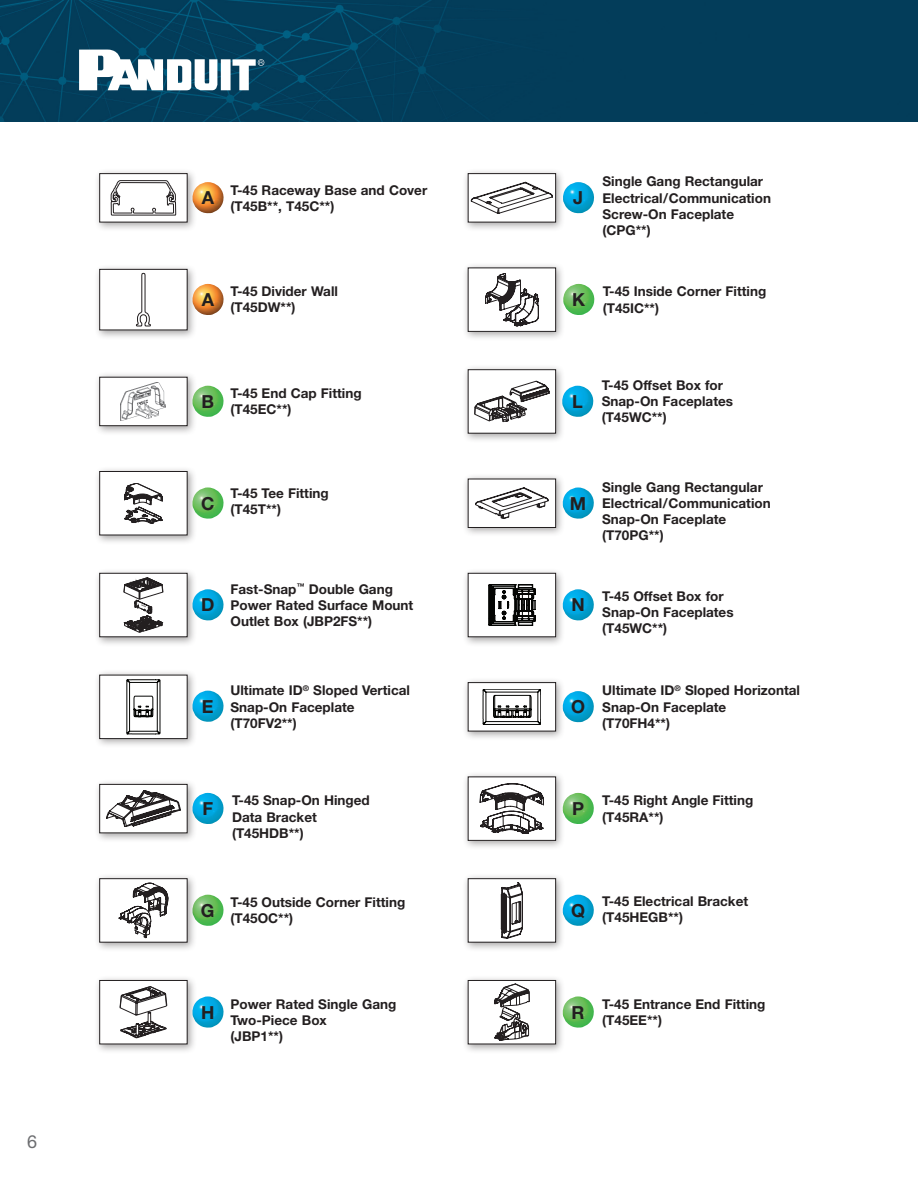
<style>
.page{position:relative;width:918px;height:1188px;background:#fff}
.page>*{position:absolute;margin:0;border:0;box-sizing:border-box;transform-origin:0 0}
.t1{font:700 18px "Helvetica Neue LT Std";color:#231f20}
.t2{font:18px "Helvetica Neue LT Std";color:#6c6d70}
.t3{font:700 13.5px/16.2px "Helvetica Neue LT Std";color:#231f20}
</style>
<div class="page">
<div style="left:0;top:0;width:918px;height:121px;background:#033d5a"></div>
<svg style="left:79px;top:50px;width:185px;height:40px"></svg>
<div style="left:462px;top:364px;width:103px;height:79px;background:#231f20;opacity:.41"></div>
<div style="left:468px;top:370px;width:88px;height:63px;background:#fff"></div>
<svg style="left:475px;top:381px;width:74px;height:41px"></svg>
<div style="left:468px;top:369px;width:88px;height:65px;border:1px solid #231f20"></div>
<img style="left:561px;top:386px;width:33px;height:32px">
<div style="left:94px;top:372px;width:103px;height:64px;background:#231f20;opacity:.41"></div>
<div style="left:100px;top:377px;width:87px;height:49px;background:#fff"></div>
<img style="left:121px;top:382px;width:45px;height:38px">
<div style="left:99px;top:377px;width:89px;height:49px;border:1px solid #231f20"></div>
<img style="left:191px;top:386px;width:33px;height:32px">
<div style="left:462px;top:168px;width:103px;height:64px;background:#231f20;opacity:.41"></div>
<div style="left:468px;top:174px;width:88px;height:48px;background:#fff"></div>
<svg style="left:471px;top:182px;width:82px;height:32px"></svg>
<div style="left:468px;top:173px;width:88px;height:49px;border:1px solid #231f20"></div>
<img style="left:562px;top:182px;width:32px;height:32px">
<div style="left:94px;top:168px;width:103px;height:64px;background:#231f20;opacity:.41"></div>
<div style="left:100px;top:174px;width:87px;height:48px;background:#fff"></div>
<div style="left:99px;top:173px;width:89px;height:49px;border:1px solid #231f20"></div>
<img style="left:192px;top:182px;width:32px;height:32px">
<div style="left:462px;top:473px;width:103px;height:64px;background:#231f20;opacity:.41"></div>
<div style="left:468px;top:479px;width:88px;height:48px;background:#fff"></div>
<svg style="left:475px;top:488px;width:74px;height:31px"></svg>
<div style="left:468px;top:479px;width:88px;height:49px;border:1px solid #231f20"></div>
<img style="left:562px;top:488px;width:32px;height:31px">
<div style="left:94px;top:466px;width:103px;height:79px;background:#231f20;opacity:.41"></div>
<div style="left:100px;top:471px;width:87px;height:64px;background:#fff"></div>
<svg style="left:124px;top:483px;width:39px;height:40px"></svg>
<div style="left:99px;top:471px;width:89px;height:64px;border:1px solid #231f20"></div>
<img style="left:191px;top:488px;width:33px;height:31px">
<div style="left:462px;top:677px;width:103px;height:64px;background:#231f20;opacity:.41"></div>
<div style="left:468px;top:683px;width:88px;height:48px;background:#fff"></div>
<svg style="left:483px;top:689px;width:58px;height:36px"></svg>
<div style="left:468px;top:682px;width:88px;height:49px;border:1px solid #231f20"></div>
<img style="left:562px;top:691px;width:32px;height:32px">
<div style="left:94px;top:669px;width:103px;height:80px;background:#231f20;opacity:.41"></div>
<div style="left:100px;top:675px;width:87px;height:64px;background:#fff"></div>
<svg style="left:127px;top:680px;width:33px;height:54px"></svg>
<div style="left:99px;top:675px;width:89px;height:64px;border:1px solid #231f20"></div>
<img style="left:191px;top:691px;width:33px;height:32px">
<div style="left:462px;top:771px;width:103px;height:79px;background:#231f20;opacity:.41"></div>
<div style="left:468px;top:777px;width:88px;height:63px;background:#fff"></div>
<svg style="left:480px;top:784px;width:64px;height:50px"></svg>
<div style="left:468px;top:777px;width:88px;height:64px;border:1px solid #231f20"></div>
<img style="left:562px;top:793px;width:32px;height:32px">
<div style="left:94px;top:779px;width:103px;height:64px;background:#231f20;opacity:.41"></div>
<div style="left:100px;top:784px;width:87px;height:49px;background:#fff"></div>
<svg style="left:106px;top:790px;width:75px;height:37px"></svg>
<div style="left:99px;top:784px;width:89px;height:49px;border:1px solid #231f20"></div>
<img style="left:191px;top:793px;width:33px;height:32px">
<div style="left:462px;top:568px;width:103px;height:79px;background:#231f20;opacity:.41"></div>
<div style="left:468px;top:573px;width:88px;height:64px;background:#fff"></div>
<svg style="left:489px;top:584px;width:46px;height:42px"></svg>
<div style="left:468px;top:573px;width:88px;height:64px;border:1px solid #231f20"></div>
<img style="left:562px;top:589px;width:32px;height:32px">
<div style="left:94px;top:568px;width:103px;height:79px;background:#231f20;opacity:.41"></div>
<div style="left:100px;top:573px;width:87px;height:64px;background:#fff"></div>
<svg style="left:124px;top:578px;width:39px;height:54px"></svg>
<div style="left:99px;top:573px;width:89px;height:64px;border:1px solid #231f20"></div>
<img style="left:191px;top:589px;width:33px;height:32px">
<div style="left:462px;top:975px;width:103px;height:79px;background:#231f20;opacity:.41"></div>
<div style="left:468px;top:980px;width:88px;height:64px;background:#fff"></div>
<svg style="left:494px;top:984px;width:35px;height:57px"></svg>
<div style="left:468px;top:980px;width:88px;height:64px;border:1px solid #231f20"></div>
<img style="left:562px;top:996px;width:32px;height:32px">
<div style="left:94px;top:975px;width:103px;height:79px;background:#231f20;opacity:.41"></div>
<div style="left:100px;top:980px;width:87px;height:64px;background:#fff"></div>
<svg style="left:120px;top:986px;width:47px;height:52px"></svg>
<div style="left:99px;top:980px;width:89px;height:64px;border:1px solid #231f20"></div>
<img style="left:191px;top:996px;width:33px;height:32px">
<div style="left:462px;top:262px;width:103px;height:79px;background:#231f20;opacity:.41"></div>
<div style="left:468px;top:268px;width:88px;height:63px;background:#fff"></div>
<svg style="left:485px;top:273px;width:54px;height:53px"></svg>
<div style="left:468px;top:268px;width:88px;height:64px;border:1px solid #231f20"></div>
<img style="left:562px;top:284px;width:33px;height:32px">
<div style="left:94px;top:264px;width:103px;height:76px;background:#231f20;opacity:.41"></div>
<div style="left:100px;top:269px;width:87px;height:61px;background:#fff"></div>
<svg style="left:111px;top:180px;width:65px;height:146px"></svg>
<div style="left:99px;top:269px;width:89px;height:61px;border:1px solid #231f20"></div>
<img style="left:192px;top:284px;width:32px;height:32px">
<div style="left:462px;top:873px;width:103px;height:79px;background:#231f20;opacity:.41"></div>
<div style="left:468px;top:879px;width:88px;height:63px;background:#fff"></div>
<svg style="left:501px;top:882px;width:22px;height:57px"></svg>
<div style="left:468px;top:878px;width:88px;height:65px;border:1px solid #231f20"></div>
<img style="left:562px;top:895px;width:32px;height:32px">
<img style="left:197px;top:895px;width:27px;height:31px">
<div style="left:94px;top:873px;width:103px;height:79px;background:#231f20;opacity:.41"></div>
<div style="left:100px;top:879px;width:87px;height:63px;background:#fff"></div>
<svg style="left:119px;top:883px;width:49px;height:56px"></svg>
<div style="left:99px;top:878px;width:89px;height:65px;border:1px solid #231f20"></div>
<h1 class="t2" style="left:27px;top:1130px;width:12px">6</h1>
<h1 class="t1" style="left:202px;top:187px;width:14px">A</h1>
<p class="t3" style="left:231px;top:181px;width:198px">T-45 Raceway Base and Cover (T45B**, T45C**)</p>
<h1 class="t1" style="left:202px;top:289px;width:14px">A</h1>
<p class="t3" style="left:231px;top:283px;width:109px">T-45 Divider Wall (T45DW**)</p>
<p class="t3" style="left:201px;top:385px;width:162px;text-indent:29px">T-45 End Cap Fitting<br><sup>B</sup> (T45EC**)</p>
<p class="t3" style="left:201px;top:485px;width:129px;text-indent:29px">T-45 Tee Fitting<br><sup>C</sup> (T45T**)</p>
<h1 class="t1" style="left:201px;top:594px;width:15px">D</h1>
<p class="t3" style="left:231px;top:580px;width:184px">Fast-Snap<sup>™</sup> Double Gang<br>Power Rated Surface Mount<br>Outlet Box (JBP2FS**)</p>
<h1 class="t1" style="left:202px;top:696px;width:13px">E</h1>
<p class="t3" style="left:231px;top:682px;width:181px">Ultimate ID<sup>®</sup> Sloped Vertical<br>Snap-On Faceplate (T70FV2**)</p>
<h1 class="t1" style="left:202px;top:798px;width:12px">F</h1>
<p class="t3" style="left:232px;top:792px;width:139px">T-45 Snap-On Hinged<br>Data Bracket (T45HDB**)</p>
<p class="t3" style="left:201px;top:894px;width:206px;text-indent:30px">T-45 Outside Corner Fitting<br><sup>G</sup> (T45OC**)</p>
<h1 class="t1" style="left:201px;top:1001px;width:15px">H</h1>
<p class="t3" style="left:231px;top:996px;width:167px">Power Rated Single Gang<br>Two-Piece Box<br>(JBP1**)</p>
<h1 class="t1" style="left:573px;top:187px;width:12px">J</h1>
<p class="t3" style="left:603px;top:173px;width:170px">Single Gang Rectangular<br>Electrical/Communication<br>Screw-On Faceplate (CPG**)</p>
<p class="t3" style="left:572px;top:283px;width:196px;text-indent:31px">T-45 Inside Corner Fitting<br><sup>K</sup> (T45IC**)</p>
<h1 class="t1" style="left:572px;top:390px;width:12px">L</h1>
<p class="t3" style="left:602px;top:377px;width:133px">T-45 Offset Box for<br>Snap-On Faceplates (T45WC**)</p>
<h1 class="t1" style="left:570px;top:492px;width:18px">M</h1>
<p class="t3" style="left:602px;top:479px;width:170px">Single Gang Rectangular<br>Electrical/Communication<br>Snap-On Faceplate (T70PG**)</p>
<h1 class="t1" style="left:571px;top:594px;width:15px">N</h1>
<p class="t3" style="left:602px;top:588px;width:133px">T-45 Offset Box for<br>Snap-On Faceplates (T45WC**)</p>
<h1 class="t1" style="left:571px;top:696px;width:16px">O</h1>
<p class="t3" style="left:602px;top:682px;width:199px">Ultimate ID<sup>®</sup> Sloped Horizontal<br>Snap-On Faceplate<br>(T70FH4**)</p>
<h1 class="t1" style="left:572px;top:798px;width:14px">P</h1>
<p class="t3" style="left:602px;top:792px;width:153px">T-45 Right Angle Fitting (T45RA**)</p>
<p class="t3" style="left:571px;top:892px;width:179px;text-indent:31px">T-45 Electrical Bracket<br><sup>Q</sup> (T45HEGB**)</p>
<p class="t3" style="left:572px;top:996px;width:195px;text-indent:31px">T-45 Entrance End Fitting<br><sup>R</sup> (T45EE**)</p>
</div>
